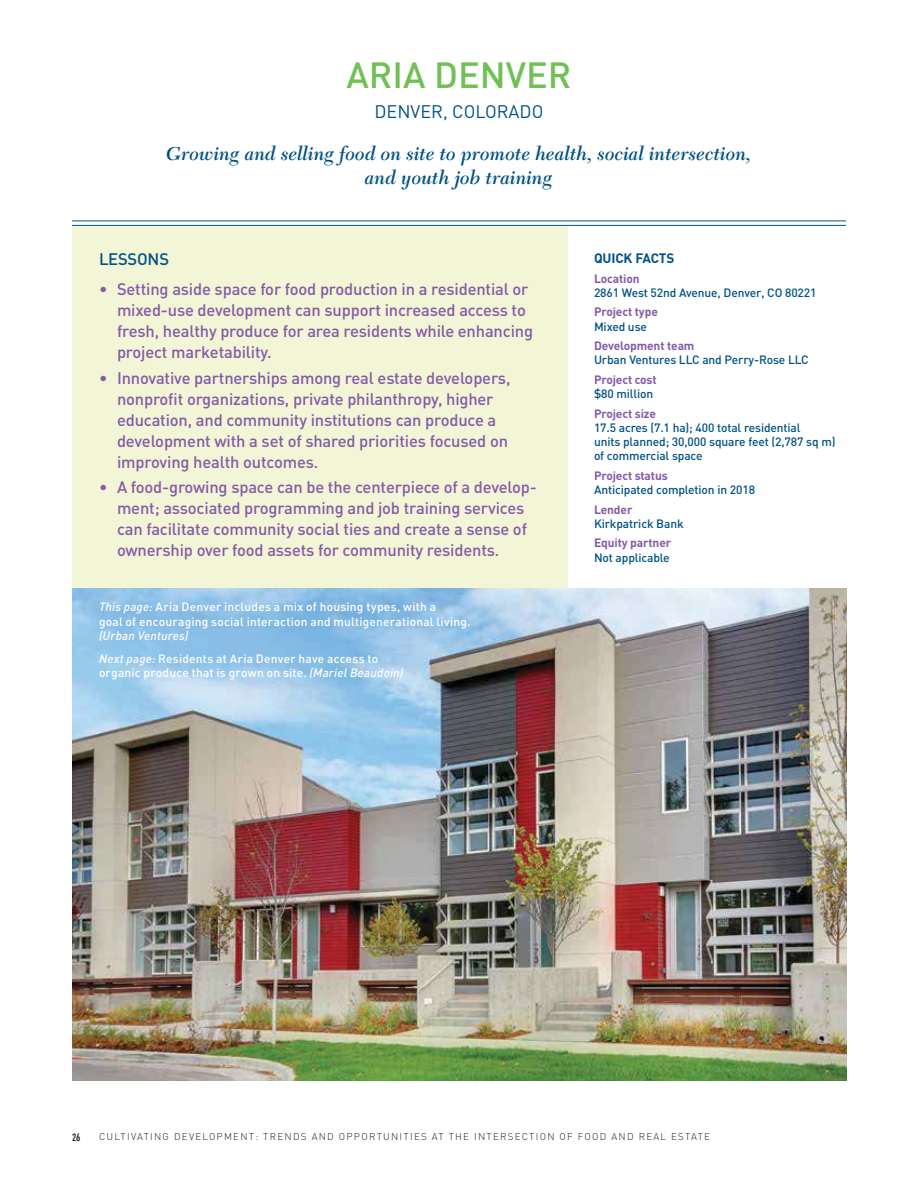
<style>
.page{position:relative;width:918px;height:1188px;background:#fff}
.page>*{position:absolute;margin:0;border:0;box-sizing:border-box;transform-origin:0 0}
.t1{font:500 36px "DIN";color:#71c056}
.t2{font:italic 600 19.5px/24px "New Caledonia";color:#005284;text-align:center}
.t3{font:18px "DIN";color:#005284}
.t4{font:500 16.5px/21px "DIN";letter-spacing:-.01em;color:#845ba6}
.t5{font:500 16.5px "DIN";letter-spacing:-.01em;color:#005284}
.t6{font:700 13.5px "DIN";letter-spacing:-.01em;color:#005284}
.t7{font:500 12px/14.2px "DIN";letter-spacing:-.01em;color:#005284}
.t8{font:500 12px/14.2px "DIN";letter-spacing:.015em;color:#fff}
.t9{font:700 12px "DIN";letter-spacing:-.01em;color:#845ba6}
.t10{font:700 condensed 10.5px "DIN Offc";color:#231f20}
.t11{font:300 9.75px "DIN";letter-spacing:.13em;color:#231f20}
.s1{font-style:italic}
</style>
<div class="page">
<div style="left:72px;top:225px;width:495px;height:363px;background:#f2f5d6"></div>
<img style="left:72px;top:588px;width:774px;height:492px">
<hr style="left:72px;top:220px;width:774px;height:1px;background:#005284">
<hr style="left:72px;top:225px;width:774px;height:1px;background:#005284">
<h1 class="t1" style="left:346px;top:62px;width:227px">ARIA DENVER</h1>
<p class="t3" style="left:375px;top:105px;width:170px">DENVER, COLORADO</p>
<p class="t2" style="left:166px;top:143px;width:587px">Growing and selling food on site to promote health, social intersection, and youth job training</p>
<p class="t5" style="left:99px;top:254px;width:72px">LESSONS</p>
<p class="t4" style="left:117px;top:281px;width:418px;text-indent:-18px">• Setting aside space for food production in a residential or mixed-use development can support increased access to fresh, healthy produce for area residents while enhancing project marketability.</p>
<p class="t4" style="left:117px;top:369px;width:395px;text-indent:-18px">• Innovative partnerships among real estate developers, nonprofit organizations, private philanthropy, higher education, and community institutions can produce a development with a set of shared priorities focused on improving health outcomes.</p>
<p class="t4" style="left:117px;top:479px;width:421px;text-indent:-18px">• A food-growing space can be the centerpiece of a develop&shy;ment; associated programming and job training services can facilitate community social ties and create a sense of ownership over food assets for community residents.</p>
<p class="t8" style="left:99px;top:601px;width:373px"><span class="s1">This page:</span> Aria Denver includes a mix of housing types, with a<br>goal of encouraging social interaction and multigenerational living.</p>
<p class="t8" style="left:99px;top:625px;width:281px;line-height:23.2px"><span class="s1">(Urban Ventures)<br>Next page:</span> Residents at Aria Denver have access to</p>
<p class="t8" style="left:99px;top:667px;width:306px">organic produce that is grown on site. <span class="s1">(Mariel Beaudoin)</span></p>
<p class="t6" style="left:594px;top:254px;width:82px">QUICK FACTS</p>
<p class="t9" style="left:594px;top:274px;width:47px">Location</p>
<p class="t7" style="left:594px;top:287px;width:224px">2861 West 52nd Avenue, Denver, CO 80221</p>
<p class="t9" style="left:594px;top:308px;width:65px">Project type</p>
<p class="t7" style="left:594px;top:321px;width:55px">Mixed use</p>
<p class="t9" style="left:594px;top:342px;width:102px">Development team</p>
<p class="t7" style="left:594px;top:354px;width:216px">Urban Ventures LLC and Perry-Rose LLC</p>
<p class="t9" style="left:594px;top:375px;width:64px">Project cost</p>
<p class="t7" style="left:594px;top:388px;width:61px">$80 million</p>
<p class="t9" style="left:594px;top:409px;width:64px">Project size</p>
<p class="t7" style="left:594px;top:422px;width:243px">17.5 acres (7.1 ha); 400 total residential<br>units planned; 30,000 square feet (2,787 sq m) of commercial space</p>
<p class="t9" style="left:594px;top:471px;width:75px">Project status</p>
<p class="t7" style="left:594px;top:484px;width:163px">Anticipated completion in 2018</p>
<p class="t9" style="left:594px;top:505px;width:40px">Lender</p>
<p class="t7" style="left:594px;top:518px;width:91px">Kirkpatrick Bank</p>
<p class="t9" style="left:594px;top:539px;width:79px">Equity partner</p>
<p class="t7" style="left:594px;top:552px;width:77px">Not applicable</p>
<p class="t10" style="left:72px;top:1130px;width:10px">26</p>
<p class="t11" style="left:99px;top:1133px;width:613px">CULTIVATING DEVELOPMENT: TRENDS AND OPPORTUNITIES AT THE INTERSECTION OF FOOD AND REAL ESTATE</p>
</div>
